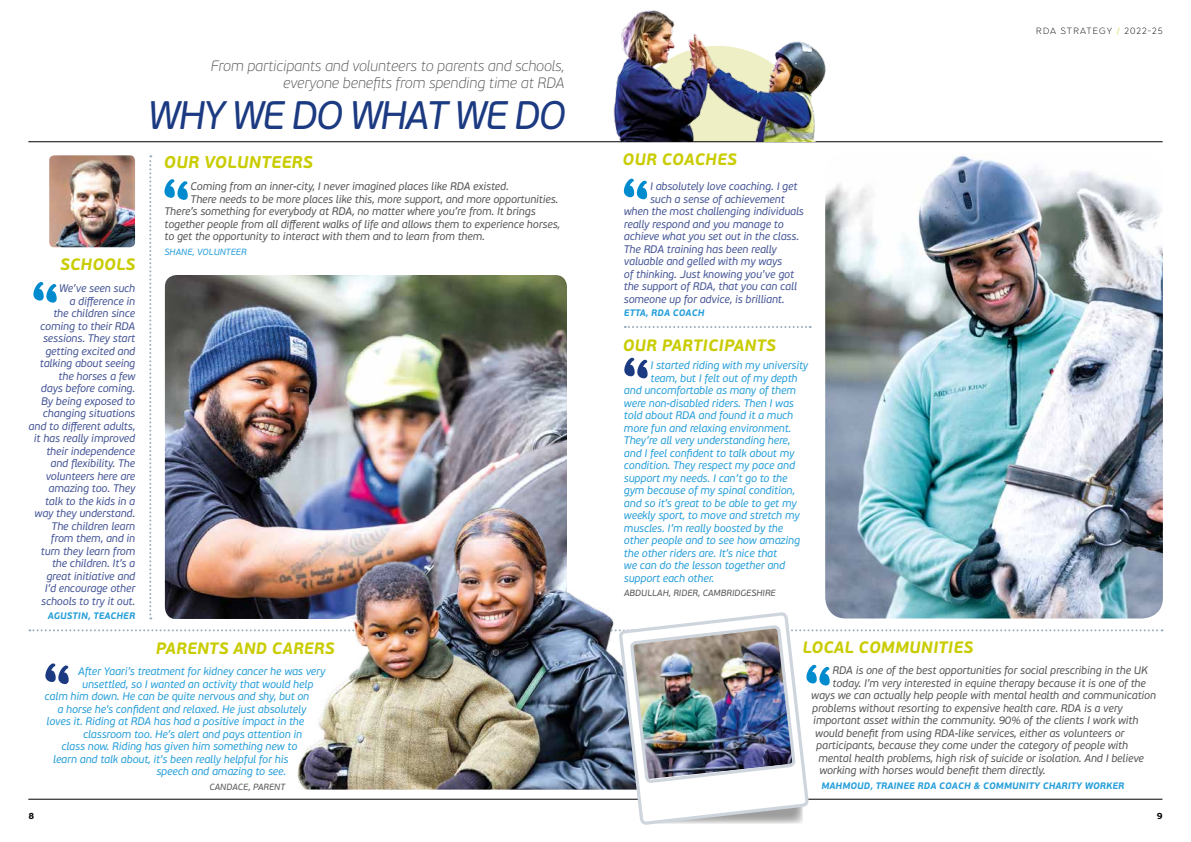
<style>
.page{position:relative;width:1191px;height:842px;background:#fff}
.page>*{position:absolute;margin:0;border:0;box-sizing:border-box;transform-origin:0 0}
.t1{font:italic 39.7px "PF Beau Sans Pro";letter-spacing:-.04em;color:#1b3a81}
.t2{font:italic 700 17px "PF Beau Sans Pro";letter-spacing:.01em;color:#c9cc00}
.t3{font:italic 700 16.5px "PF Beau Sans Pro";letter-spacing:.01em;color:#c9cc00}
.t4{font:italic 100 15px/17px "PF Beau Sans Pro";color:#575756;text-align:right}
.t5{font:italic 11px "PF Beau Sans Pro";letter-spacing:-.01em;color:#279fda}
.t6{font:italic 11px "PF Beau Sans Pro";letter-spacing:-.01em;color:#575756}
.t7{font:italic 11px/12.5px "PF Beau Sans Pro";letter-spacing:-.01em;color:#465697;text-align:right}
.t8{font:italic 700 9.4px "PF Beau Sans Pro";letter-spacing:.01em;color:#279fda}
.t9{font:italic 9px "PF Beau Sans Pro";letter-spacing:.01em;color:#575756}
.t10{font:300 9px "Abrade";letter-spacing:.12em;color:#000}
.t11{font:italic 9px "PF Beau Sans Pro";letter-spacing:.01em;color:#279fda}
.t12{font:700 9px "PF Beau Sans Pro";color:#000}
.s1{color:#c9cc00}
</style>
<div class="page">
<hr style="left:28px;top:141px;width:1134px;height:1px;background:#000">
<hr style="left:28px;top:799px;width:1134px;height:1px;background:#000">
<img style="left:613px;top:10px;width:213px;height:131px">
<img style="left:29px;top:155px;width:1133px;height:650px">
<svg style="left:620px;top:561px;width:187px;height:263px"></svg>
<img style="left:631px;top:574px;width:163px;height:251px">
<h3 class="t4" style="left:211px;top:57px;width:355px">From participants and volunteers to parents and schools, everyone benefits from spending time at RDA</h3>
<h1 class="t1" style="left:148px;top:93px;width:419px">WHY WE DO WHAT WE DO</h1>
<h2 class="t2" style="left:164px;top:151px;width:150px">OUR VOLUNTEERS</h2>
<h3 class="t3" style="left:60px;top:254px;width:76px">SCHOOLS</h3>
<p class="t7" style="left:29px;top:282px;width:108px">We’ve seen such<br>a difference in<br>the children since coming to their RDA sessions. They start getting excited and talking about seeing the horses a few<br>days before coming.<br>By being exposed to changing situations and to different adults, it has really improved their independence and flexibility. The volunteers here are amazing too. They talk to the kids in a way they understand.<br>The children learn from them, and in<br>turn they learn from the children. It’s a great initiative and<br>I’d encourage other schools to try it out.</p>
<p class="t8" style="left:48px;top:610px;width:89px">AGUSTIN, TEACHER</p>
<p class="t6" style="left:191px;top:180px;width:320px">Coming from an inner-city, I never imagined places like RDA existed.</p>
<p class="t6" style="left:191px;top:193px;width:369px">There needs to be more places like this, more support, and more opportunities.</p>
<p class="t6" style="left:164px;top:205px;width:373px">There’s something for everybody at RDA, no matter where you’re from. It brings</p>
<p class="t6" style="left:164px;top:218px;width:397px">together people from all different walks of life and allows them to experience horses,</p>
<p class="t6" style="left:164px;top:230px;width:322px">to get the opportunity to interact with them and to learn from them.</p>
<p class="t11" style="left:164px;top:246px;width:84px">SHANE, VOLUNTEER</p>
<h3 class="t3" style="left:156px;top:638px;width:180px">PARENTS AND CARERS</h3>
<p class="t5" style="left:78px;top:665px;width:248px">After Yaari’s treatment for kidney cancer he was very</p>
<p class="t5" style="left:82px;top:677px;width:233px">unsettled, so I wanted an activity that would help</p>
<p class="t5" style="left:45px;top:690px;width:266px">calm him down. He can be quite nervous and shy, but on</p>
<p class="t5" style="left:57px;top:702px;width:250px">a horse he’s confident and relaxed. He just absolutely</p>
<p class="t5" style="left:47px;top:715px;width:259px">loves it. Riding at RDA has had a positive impact in the</p>
<p class="t5" style="left:83px;top:727px;width:221px">classroom too. He’s alert and pays attention in</p>
<p class="t5" style="left:61px;top:740px;width:237px">class now. Riding has given him something new to</p>
<p class="t5" style="left:53px;top:752px;width:237px">learn and talk about, it’s been really helpful for his</p>
<p class="t5" style="left:156px;top:765px;width:131px">speech and amazing to see.</p>
<p class="t9" style="left:209px;top:781px;width:77px">CANDACE, PARENT</p>
<h3 class="t3" style="left:622px;top:149px;width:116px">OUR COACHES</h3>
<p class="t7" style="left:650px;top:181px;width:149px">I absolutely love coaching. I get</p>
<p class="t7" style="left:650px;top:193px;width:136px">such a sense of achievement</p>
<p class="t7" style="left:624px;top:206px;width:181px">when the most challenging individuals</p>
<p class="t7" style="left:624px;top:218px;width:161px">really respond and you manage to</p>
<p class="t7" style="left:624px;top:231px;width:177px">achieve what you set out in the class.</p>
<p class="t7" style="left:624px;top:243px;width:154px">The RDA training has been really</p>
<p class="t7" style="left:624px;top:256px;width:160px">valuable and gelled with my ways</p>
<p class="t7" style="left:624px;top:268px;width:172px">of thinking. Just knowing you’ve got</p>
<p class="t7" style="left:624px;top:281px;width:175px">the support of RDA, that you can call</p>
<p class="t7" style="left:624px;top:293px;width:162px">someone up for advice, is brilliant.</p>
<p class="t8" style="left:624px;top:307px;width:82px">ETTA, RDA COACH</p>
<h3 class="t3" style="left:622px;top:335px;width:154px">OUR PARTICIPANTS</h3>
<p class="t5" style="left:650px;top:359px;width:159px">I started riding with my university</p>
<p class="t5" style="left:650px;top:372px;width:149px">team, but I felt out of my depth</p>
<p class="t5" style="left:624px;top:384px;width:173px">and uncomfortable as many of them</p>
<p class="t5" style="left:624px;top:397px;width:171px">were non-disabled riders. Then I was</p>
<p class="t5" style="left:624px;top:409px;width:171px">told about RDA and found it a much</p>
<p class="t5" style="left:624px;top:422px;width:169px">more fun and relaxing environment.</p>
<p class="t5" style="left:624px;top:434px;width:168px">They’re all very understanding here,</p>
<p class="t5" style="left:624px;top:447px;width:172px">and I feel confident to talk about my</p>
<p class="t5" style="left:624px;top:459px;width:173px">condition. They respect my pace and</p>
<p class="t5" style="left:624px;top:472px;width:165px">support my needs. I can’t go to the</p>
<p class="t5" style="left:624px;top:484px;width:173px">gym because of my spinal condition,</p>
<p class="t5" style="left:624px;top:497px;width:174px">and so it’s great to be able to get my</p>
<p class="t5" style="left:624px;top:509px;width:177px">weekly sport, to move and stretch my</p>
<p class="t5" style="left:624px;top:522px;width:161px">muscles. I’m really boosted by the</p>
<p class="t5" style="left:624px;top:534px;width:177px">other people and to see how amazing</p>
<p class="t5" style="left:624px;top:547px;width:155px">the other riders are. It’s nice that</p>
<p class="t5" style="left:624px;top:559px;width:163px">we can do the lesson together and</p>
<p class="t5" style="left:624px;top:572px;width:92px">support each other.</p>
<p class="t9" style="left:624px;top:588px;width:153px">ABDULLAH, RIDER, CAMBRIDGESHIRE</p>
<h3 class="t3" style="left:802px;top:637px;width:172px">LOCAL COMMUNITIES</h3>
<p class="t10" style="left:1036px;top:25px;width:128px">RDA STRATEGY <span class="s1">/</span> 2022-25</p>
<p class="t6" style="left:832px;top:664px;width:317px">RDA is one of the best opportunities for social prescribing in the UK</p>
<p class="t6" style="left:832px;top:677px;width:315px">today. I’m very interested in equine therapy because it is one of the</p>
<p class="t6" style="left:811px;top:689px;width:346px">ways we can actually help people with mental health and communication</p>
<p class="t6" style="left:812px;top:702px;width:312px">problems without resorting to expensive health care. RDA is a very</p>
<p class="t6" style="left:813px;top:714px;width:327px">important asset within the community. 90% of the clients I work with</p>
<p class="t6" style="left:815px;top:727px;width:311px">would benefit from using RDA-like services, either as volunteers or</p>
<p class="t6" style="left:816px;top:739px;width:313px">participants, because they come under the category of people with</p>
<p class="t6" style="left:818px;top:752px;width:327px">mental health problems, high risk of suicide or isolation. And I believe</p>
<p class="t6" style="left:819px;top:764px;width:228px">working with horses would benefit them directly.</p>
<p class="t8" style="left:821px;top:779px;width:304px">MAHMOUD, TRAINEE RDA COACH &amp; COMMUNITY CHARITY WORKER</p>
<p class="t12" style="left:28px;top:810px;width:7px">8</p>
<p class="t12" style="left:1156px;top:810px;width:7px">9</p>
</div>
